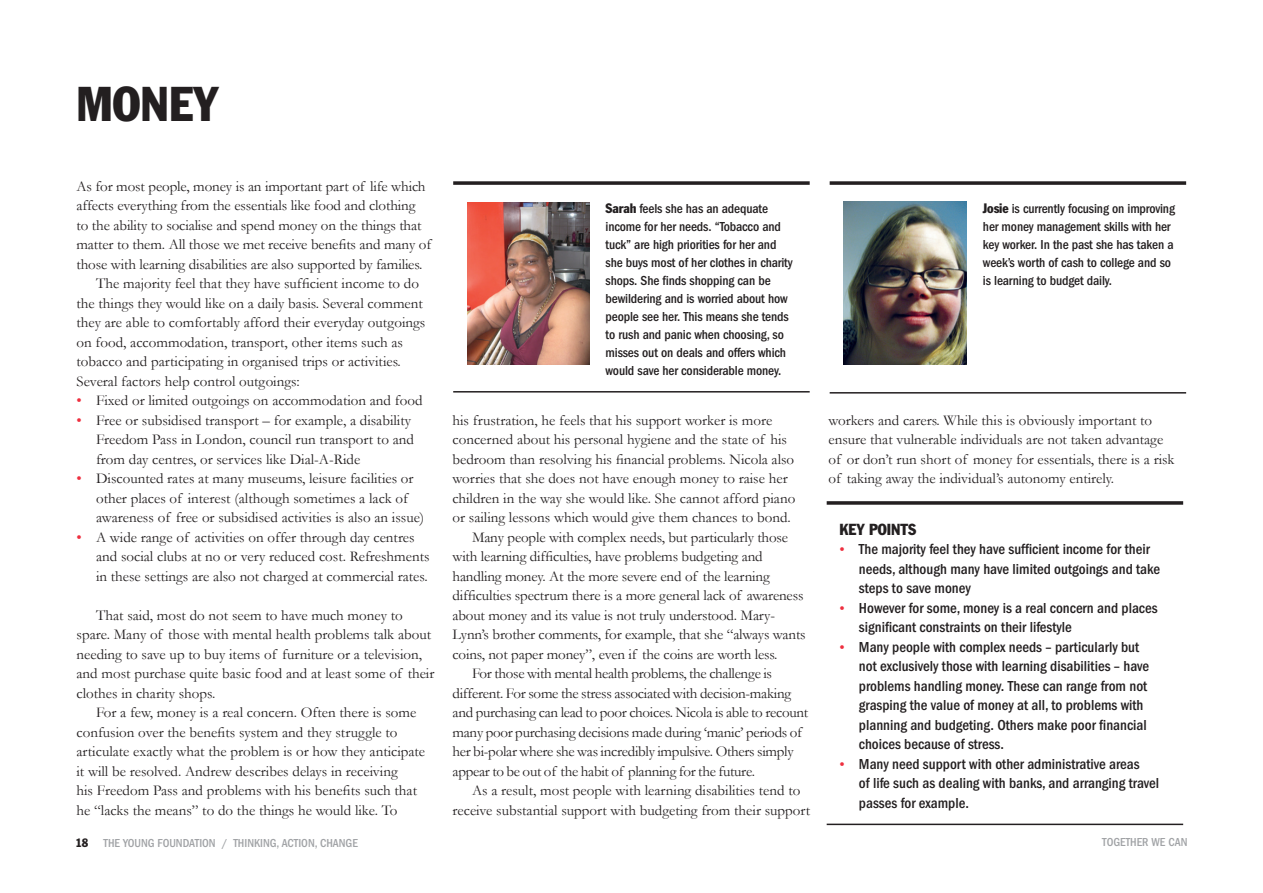
<style>
.page{position:relative;width:1263px;height:893px;background:#fff}
.page>*{position:absolute;margin:0;border:0;box-sizing:border-box;transform-origin:0 0}
.Chapter_title{font:condensed 48px "Franklin Gothic";color:#231f20}
.Sub_head_A{font:condensed 15.75px "Franklin Gothic";color:#231f20}
.Body{font:15px/19.5px "Garamond";color:#231f20}
.t1{font:500 condensed 15px/19.5px "ITC Franklin Gothic Std";color:#231f20}
.Body-2{font:15px/19.5px "Garamond";letter-spacing:-.02em;color:#231f20}
.Body___full_out{font:15px/19.5px "Garamond";letter-spacing:-.01em;color:#231f20}
.Box_text{font:500 condensed 13.5px/18px "ITC Franklin Gothic Std";letter-spacing:-.01em;color:#231f20}
.t2{font:500 condensed 12px "ITC Franklin Gothic Std";color:#a1a3a6}
.t3{font:condensed 12px "Franklin Gothic";color:#231f20}
.s1{color:#ee2f3f}
.s2{font-family:"Franklin Gothic Std";font-weight:400}
.s3{font-family:"Garamond";font-weight:400;font-stretch:normal;color:#ee2f3f}
</style>
<div class="page">
<svg style="left:453px;top:181px;width:357px;height:4px"></svg>
<hr style="left:453px;top:391px;width:357px;height:2px;background:#231f20">
<img style="left:467px;top:203px;width:122px;height:162px">
<svg style="left:830px;top:181px;width:356px;height:4px"></svg>
<hr style="left:830px;top:392px;width:356px;height:2px;background:#231f20">
<img style="left:844px;top:201px;width:122px;height:164px">
<svg style="left:827px;top:501px;width:356px;height:4px"></svg>
<hr style="left:827px;top:824px;width:356px;height:1px;background:#231f20">
<p class="Chapter_title" style="left:77px;top:75px;width:144px">MONEY</p>
<p class="Body___full_out" style="left:77px;top:176px;width:356px">As for most people, money is an important part of life which affects everything from the essentials like food and clothing<br>to the ability to socialise and spend money on the things that matter to them. All those we met receive benefits and many of those with learning disabilities are also supported by families.</p>
<p class="Body" style="left:77px;top:273px;width:350px;text-indent:19px">The majority feel that they have sufficient income to do the things they would like on a daily basis. Several comment they are able to comfortably afford their everyday outgoings on food, accommodation, transport, other items such as tobacco and participating in organised trips or activities.<br>Several factors help control outgoings:</p>
<p class="Body" style="left:77px;top:390px;width:347px"><span class="s1">•</span> Fixed or limited outgoings on accommodation and food</p>
<p class="Body" style="left:96px;top:410px;width:319px;text-indent:-19px"><span class="s1">•</span> Free or subsidised transport – for example, a disability<br>Freedom Pass in London, council run transport to and from day centres, or services like Dial-A-Ride</p>
<p class="Body" style="left:96px;top:468px;width:330px;text-indent:-19px"><span class="s1">•</span> Discounted rates at many museums, leisure facilities or other places of interest (although sometimes a lack of awareness of free or subsidised activities is also an issue)</p>
<p class="Body" style="left:96px;top:527px;width:335px;text-indent:-19px"><span class="s1">•</span> A wide range of activities on offer through day centres and social clubs at no or very reduced cost. Refreshments in these settings are also not charged at commercial rates.</p>
<p class="Body" style="left:77px;top:605px;width:359px;text-indent:19px">That said, most do not seem to have much money to spare. Many of those with mental health problems talk about needing to save up to buy items of furniture or a television, and most purchase quite basic food and at least some of their clothes in charity shops.</p>
<p class="Body" style="left:77px;top:702px;width:350px;text-indent:19px">For a few, money is a real concern. Often there is some confusion over the benefits system and they struggle to articulate exactly what the problem is or how they anticipate it will be resolved. Andrew describes delays in receiving<br>his Freedom Pass and problems with his benefits such that he “lacks the means” to do the things he would like. To</p>
<p class="Box_text" style="left:605px;top:200px;width:189px"><span class="s2">Sarah</span> feels she has an adequate income for her needs. “Tobacco and tuck” are high priorities for her and she buys most of her clothes in charity shops. She finds shopping can be bewildering and is worried about how people see her. This means she tends to rush and panic when choosing, so misses out on deals and offers which would save her considerable money.</p>
<p class="Box_text" style="left:983px;top:200px;width:194px"><span class="s2">Josie</span> is currently focusing on improving her money management skills with her key worker. In the past she has taken a week’s worth of cash to college and so is learning to budget daily.</p>
<p class="Body" style="left:452px;top:410px;width:344px">his frustration, he feels that his support worker is more concerned about his personal hygiene and the state of his bedroom than resolving his financial problems. Nicola also worries that she does not have enough money to raise her children in the way she would like. She cannot afford piano or sailing lessons which would give them chances to bond.</p>
<p class="Body" style="left:452px;top:527px;width:355px;text-indent:20px">Many people with complex needs, but particularly those with learning difficulties, have problems budgeting and handling money. At the more severe end of the learning difficulties spectrum there is a more general lack of awareness about money and its value is not truly understood. Mary-Lynn’s brother comments, for example, that she “always wants coins, not paper money”, even if the coins are worth less.</p>
<p class="Body-2" style="left:452px;top:663px;width:357px;text-indent:20px">For those with mental health problems, the challenge is different. For some the stress associated with decision-making and purchasing can lead to poor choices. Nicola is able to recount many poor purchasing decisions made during ‘manic’ periods of her bi-polar where she was incredibly impulsive. Others simply appear to be out of the habit of planning for the future.</p>
<p class="Body" style="left:452px;top:780px;width:359px;text-indent:20px">As a result, most people with learning disabilities tend to receive substantial support with budgeting from their support</p>
<p class="Body" style="left:828px;top:410px;width:348px">workers and carers. While this is obviously important to ensure that vulnerable individuals are not taken advantage of or don’t run short of money for essentials, there is a risk of taking away the individual’s autonomy entirely.</p>
<p class="Sub_head_A" style="left:839px;top:520px;width:78px">KEY POINTS</p>
<p class="t1" style="left:859px;top:540px;width:303px;text-indent:-20px"><span class="s3">•</span> The majority feel they have sufficient income for their needs, although many have limited outgoings and take steps to save money</p>
<p class="t1" style="left:859px;top:598px;width:300px;text-indent:-20px"><span class="s3">•</span> However for some, money is a real concern and places significant constraints on their lifestyle</p>
<p class="t1" style="left:859px;top:637px;width:292px;text-indent:-20px"><span class="s3">•</span> Many people with complex needs – particularly but not exclusively those with learning disabilities – have problems handling money. These can range from not grasping the value of money at all, to problems with planning and budgeting. Others make poor financial choices because of stress.</p>
<p class="t1" style="left:859px;top:754px;width:302px;text-indent:-20px"><span class="s3">•</span> Many need support with other administrative areas<br>of life such as dealing with banks, and arranging travel passes for example.</p>
<p class="t3" style="left:75px;top:835px;width:14px">18</p>
<p class="t2" style="left:104px;top:836px;width:256px">THE YOUNG FOUNDATION / THINKING, ACTION, CHANGE</p>
<p class="t2" style="left:1102px;top:835px;width:87px">TOGETHER WE CAN</p>
</div>
